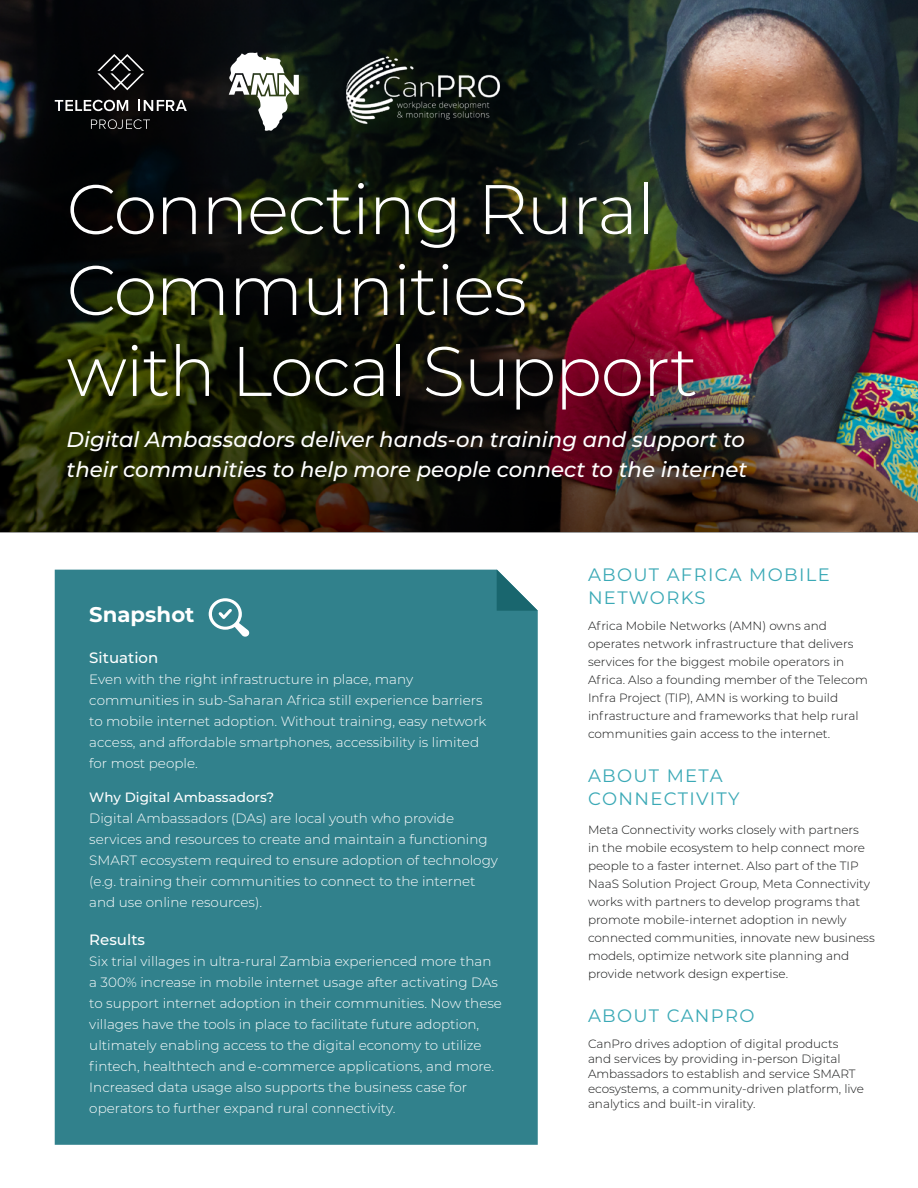
<style>
.page{position:relative;width:918px;height:1188px;background:#fff}
.page>*{position:absolute;margin:0;border:0;box-sizing:border-box;transform-origin:0 0}
.t1{font:300 70.05px/81px "Montserrat";letter-spacing:-.02em;color:#fff}
.t2{font:italic 500 21.3px/29.7px "Montserrat";color:#fff}
.t3{font:700 21.3px "Montserrat";color:#fff}
.t4{font:18px/22.5px "Montserrat";letter-spacing:.075em;color:#3ba9b6}
.t5{font:500 15px "Montserrat";color:#fff}
.t6{font:300 13.5px/21px "Montserrat";color:#fff}
.t7{font:500 13.5px "Montserrat";color:#fff}
.t8{font:300 12px/18px "Montserrat";color:#141515}
</style>
<div class="page">
<img style="left:854px;top:0;width:64px;height:532px">
<img style="left:854px;top:274px;width:63px;height:258px">
<img style="left:0;top:0;width:854px;height:532px">
<div style="left:55px;top:570px;width:483px;height:575px;background:#31818c"></div>
<svg style="left:497px;top:570px;width:41px;height:41px"></svg>
<svg style="left:97px;top:54px;width:47px;height:36px;background:#2e2d2e"></svg>
<svg style="left:91px;top:119px;width:59px;height:10px"></svg>
<svg style="left:55px;top:100px;width:73px;height:11px"></svg>
<svg style="left:138px;top:100px;width:49px;height:11px"></svg>
<svg style="left:206px;top:596px;width:45px;height:42px"></svg>
<img style="left:344px;top:55px;width:158px;height:70px">
<svg style="left:229px;top:52px;width:70px;height:79px"></svg>
<h1 class="t1" style="left:67px;top:167px;width:633px">Connecting Rural<br>Communities<br>with Local Support</h1>
<h2 class="t2" style="left:67px;top:424px;width:682px">Digital Ambassadors deliver hands-on training and support to their communities to help more people connect to the internet</h2>
<h2 class="t3" style="left:89px;top:599px;width:107px">Snapshot</h2>
<p class="t5" style="left:89px;top:647px;width:70px">Situation</p>
<p class="t6" style="left:89px;top:668px;width:399px">Even with the right infrastructure in place, many communities in sub-Saharan Africa still experience barriers to mobile internet adoption. Without training, easy network access, and affordable smartphones, accessibility is limited for most people.</p>
<p class="t7" style="left:89px;top:788px;width:187px">Why Digital Ambassadors?</p>
<p class="t6" style="left:89px;top:807px;width:410px">Digital Ambassadors (DAs) are local youth who provide services and resources to create and maintain a functioning SMART ecosystem required to ensure adoption of technology (e.g. training their communities to connect to the internet and use online resources).</p>
<p class="t5" style="left:89px;top:929px;width:57px">Results</p>
<p class="t6" style="left:89px;top:950px;width:414px">Six trial villages in ultra-rural Zambia experienced more than a 300% increase in mobile internet usage after activating DAs to support internet adoption in their communities. Now these villages have the tools in place to facilitate future adoption, ultimately enabling access to the digital economy to utilize fintech, healthtech and e-commerce applications, and more.<br>Increased data usage also supports the business case for operators to further expand rural connectivity.</p>
<h3 class="t4" style="left:588px;top:563px;width:243px">ABOUT AFRICA MOBILE<br>NETWORKS</h3>
<p class="t8" style="left:588px;top:616px;width:281px">Africa Mobile Networks (AMN) owns and operates network infrastructure that delivers services for the biggest mobile operators in Africa. Also a founding member of the Telecom Infra Project (TIP), AMN is working to build infrastructure and frameworks that help rural communities gain access to the internet.</p>
<h3 class="t4" style="left:588px;top:764px;width:153px">ABOUT META<br>CONNECTIVITY</h3>
<p class="t8" style="left:588px;top:820px;width:288px">Meta Connectivity works closely with partners<br>in the mobile ecosystem to help connect more people to a faster internet. Also part of the TIP NaaS Solution Project Group, Meta Connectivity works with partners to develop programs that promote mobile-internet adoption in newly connected communities, innovate new business models, optimize network site planning and provide network design expertise.</p>
<h3 class="t4" style="left:588px;top:1004px;width:168px">ABOUT CANPRO</h3>
<p class="t8" style="left:588px;top:1036px;width:277px;line-height:15px">CanPro drives adoption of digital products and services by providing in-person Digital Ambassadors to establish and service SMART ecosystems, a community-driven platform, live analytics and built-in virality.</p>
</div>
